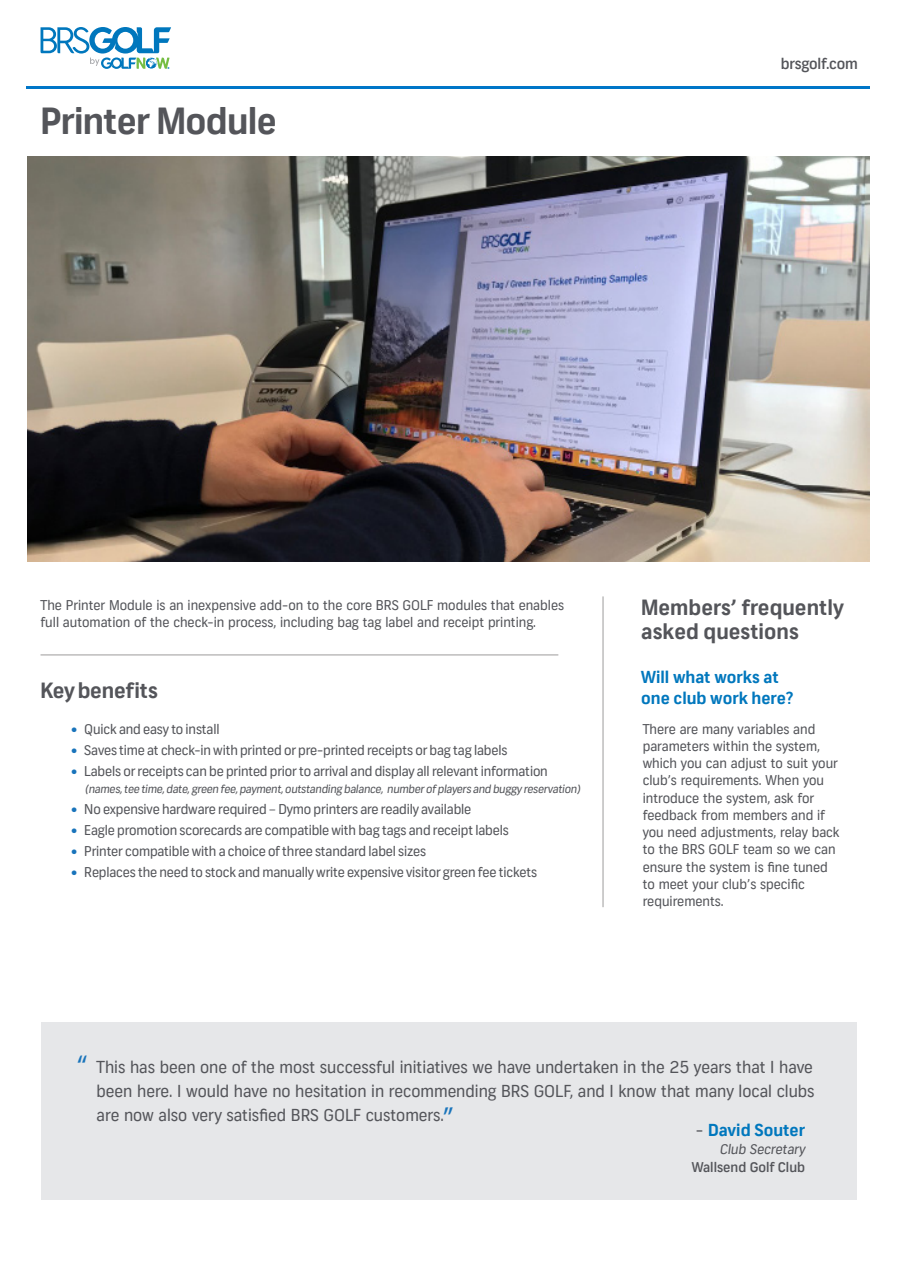
<style>
.page{position:relative;width:897px;height:1264px;background:#fff}
.page>*{position:absolute;margin:0;border:0;box-sizing:border-box;transform-origin:0 0}
.t1{font:700 36px "NBCSN Frank";letter-spacing:-.02em;color:#54555a}
.t2{font:30px "Myriad Pro";color:#1974bb}
.t3{font:700 21px "NBCSN Frank";color:#54555a}
.t4{font:16.5px/24px "NBCSN Frank";color:#54555a;text-align:justify}
.t5{font:700 16.5px/21px "NBCSN Frank";color:#0077bd}
.t6{font:500 15px "NBCSN Frank";letter-spacing:-.01em;color:#54555a}
.t7{font:13.5px/17.2px "NBCSN Frank";letter-spacing:-.01em;color:#54555a}
.t8{font:500 13.5px "NBCSN Frank";color:#54555a}
.t9{font:11.25px "NBCSN Frank";color:#54555a}
.s1{font-weight:700;color:#1974bb}
.s2{font-weight:400;color:#54555a}
</style>
<div class="page">
<hr style="left:27px;top:87px;width:842px;height:2px;background:#0076c8">
<img style="left:27px;top:156px;width:842px;height:406px">
<hr style="left:602px;top:596px;width:1px;height:311px;background:#9c9b9b">
<hr style="left:40px;top:654px;width:518px;height:1px;background:#9c9b9b">
<div style="left:40px;top:1022px;width:816px;height:177px;background:#e6e7e9"></div>
<svg style="left:41px;top:27px;width:130px;height:42px"></svg>
<p class="t1" style="left:40px;top:99px;width:238px">Printer Module</p>
<p class="t6" style="left:780px;top:54px;width:79px">brsgolf.com</p>
<p class="t7" style="left:40px;top:596px;width:525px">The Printer Module is an inexpensive add-on to the core BRS GOLF modules that enables full automation of the check-in process, including bag tag label and receipt printing.</p>
<p class="t3" style="left:40px;top:678px;width:119px">Key benef its</p>
<p class="t7" style="left:71px;top:721px;width:150px"><span class="s1">•</span> Quick and easy to install</p>
<p class="t7" style="left:71px;top:742px;width:437px"><span class="s1">•</span> Saves time at check-in with printed or pre-printed receipts or bag tag labels</p>
<p class="t7" style="left:71px;top:763px;width:478px"><span class="s1">•</span> Labels or receipts can be printed prior to arrival and display all relevant information</p>
<p class="t9" style="left:85px;top:782px;width:499px">(names,tee time,date,green fee,payment,outstanding balance, numberof players and buggy reservation)</p>
<p class="t7" style="left:71px;top:801px;width:401px"><span class="s1">•</span> No expensive hardware required – Dymo printers are readily available</p>
<p class="t7" style="left:71px;top:822px;width:439px"><span class="s1">•</span> Eagle promotion scorecards are compatible with bag tags and receipt labels</p>
<p class="t7" style="left:71px;top:843px;width:356px"><span class="s1">•</span> Printer compatible with a choice of three standard label sizes</p>
<p class="t7" style="left:71px;top:864px;width:467px"><span class="s1">•</span> Replaces the need to stock and manually write expensive visitor green fee tickets</p>
<p class="t3" style="left:641px;top:595px;width:204px">Members’ frequently</p>
<p class="t3" style="left:641px;top:619px;width:159px">asked questions</p>
<p class="t5" style="left:641px;top:668px;width:153px">Will what works at one club work here?</p>
<p class="t7" style="left:642px;top:720px;width:198px">There are many variables and parameters within the system, which you can adjust to suit your club’s requirements. When you introduce the system, ask for feedback from members and if you need adjustments, relay back to the BRS GOLF team so we can ensure the system is fine tuned to meet your club’s specific requirements.</p>
<p class="t2" style="left:77px;top:1047px;width:12px">“</p>
<p class="t4" style="left:97px;top:1055px;width:719px">This has been one of the most successful initiatives we have undertaken in the 25 years that I have been here. I would have no hesitation in recommending BRS GOLF, and I know that many local clubs are now also very satisfied BRS GOLF customers.</p>
<p class="t2" style="left:454px;top:1122px;width:12px;rotate:-180deg">“</p>
<p class="t5" style="left:695px;top:1120px;width:111px"><span class="s2">-</span> David Souter</p>
<p class="t7" style="left:719px;top:1141px;width:89px">Club Secretary</p>
<p class="t8" style="left:691px;top:1159px;width:115px">Wallsend Golf Club</p>
</div>
